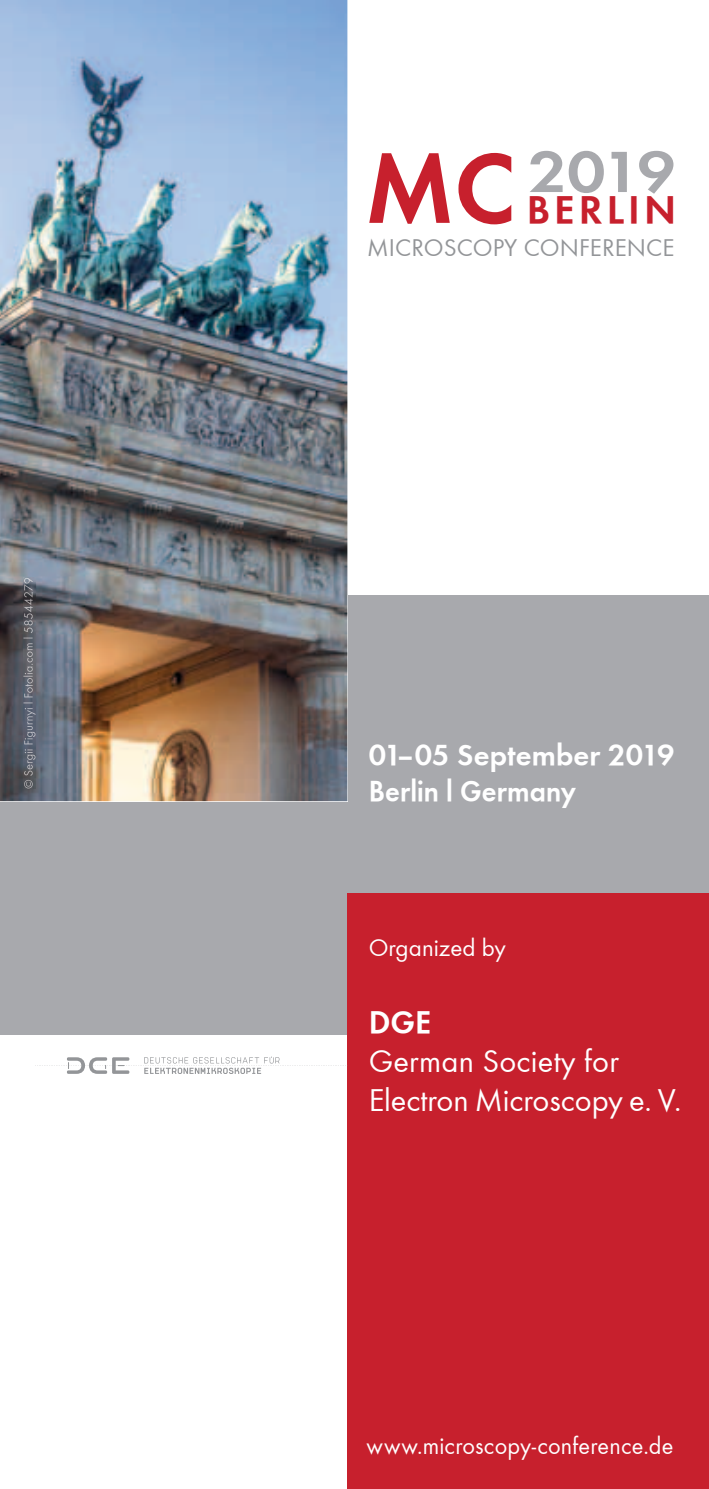
<style>
.page{position:relative;width:709px;height:1489px;background:#fff}
.page>*{position:absolute;margin:0;border:0;box-sizing:border-box;transform-origin:0 0}
.t1{font:700 60.25px "Function";color:#a8a9ad;scale:1.13 1}
.t2{font:700 40px "Function";letter-spacing:.1em;color:#c7202d}
.t3{font:32.5px/39px "Function";color:#fff}
.t4{font:700 32.5px "Function";color:#fff}
.t5{font:700 30px/36px "Function";letter-spacing:.005em;color:#fff}
.t6{font:25px "Function";letter-spacing:.005em;color:#fff}
.t7{font:25px "Function";letter-spacing:.005em;color:#939598}
.s1{font-size:102.5px;color:#c7202d}
</style>
<div class="page">
<div style="left:0;top:595px;width:709px;height:440px;background:#a8a9ad"></div>
<div style="left:347px;top:893px;width:362px;height:595px;background:#c7202d"></div>
<img style="left:0;top:0;width:347px;height:801px">
<svg style="left:35px;top:1056px;width:311px;height:17px"></svg>
<img style="left:23px;top:577px;width:12px;height:211px">
<h1 class="t1" style="left:365px;top:136px;width:276px"><span class="s1">MC</span> 2019</h1>
<h2 class="t2" style="left:526px;top:185px;width:151px">BERLIN</h2>
<p class="t7" style="left:367px;top:233px;width:309px">MICROSCOPY CONFERENCE</p>
<p class="t5" style="left:369px;top:737px;width:307px">01–05 September 2019<br>Berlin l Germany</p>
<p class="t6" style="left:369px;top:933px;width:139px">Organized by</p>
<h3 class="t4" style="left:369px;top:1002px;width:64px">DGE</h3>
<h3 class="t3" style="left:369px;top:1041px;width:314px">German Society for<br>Electron Microscopy e. V.</h3>
<p class="t6" style="left:366px;top:1430px;width:308px">www.microscopy-conference.de</p>
</div>
